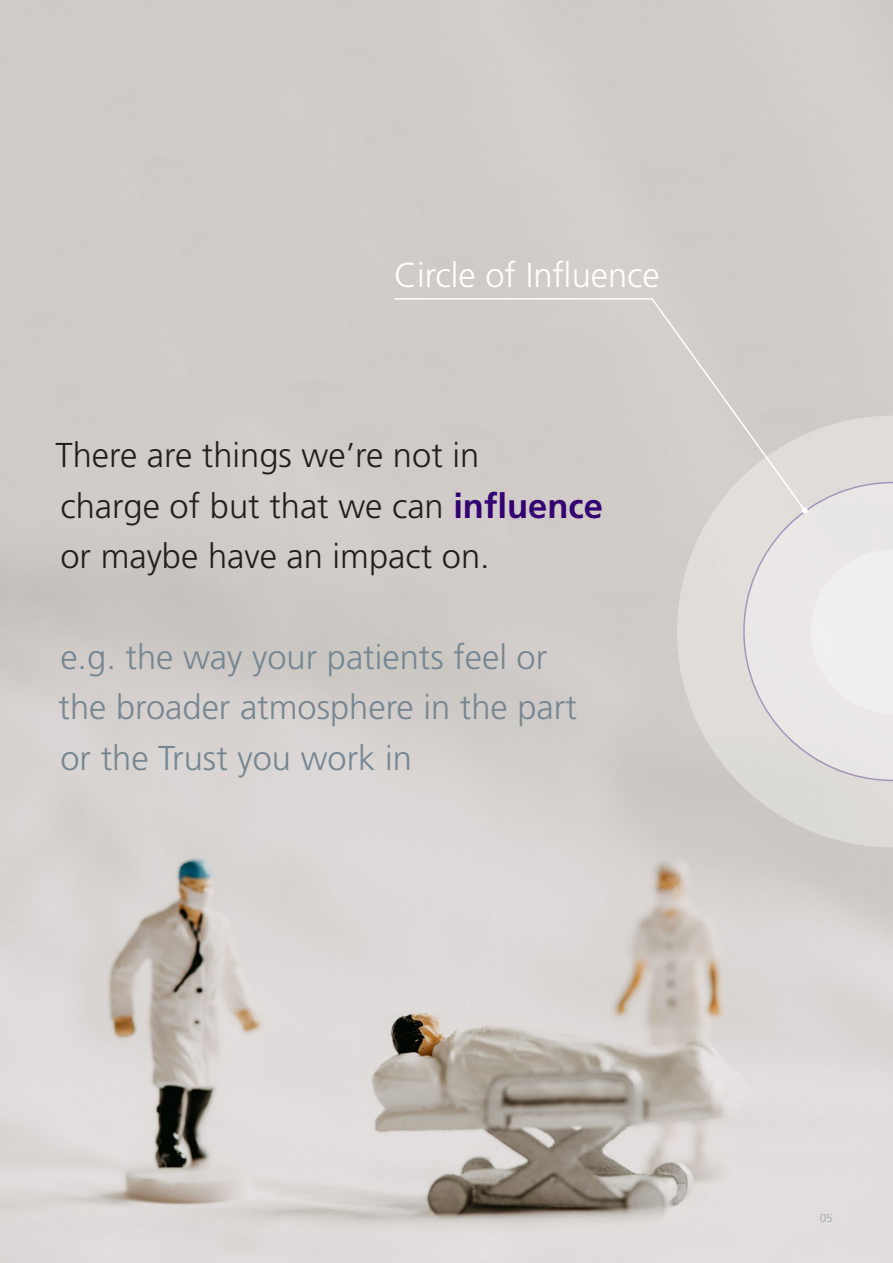
<style>
.page{position:relative;width:893px;height:1263px;background:#fff}
.page>*{position:absolute;margin:0;border:0;box-sizing:border-box;transform-origin:0 0}
.t1{font:300 34.5px/50.4px "Frutiger LT Std";color:#768692}
.t2{font:300 34.5px/50.4px "Frutiger LT Std";color:#231f20}
.t3{font:300 34.5px "Frutiger LT Std";color:#fff}
.t4{font:300 12px "Frutiger LT Std";color:#768692}
.s1{font-weight:700;color:#330072}
</style>
<div class="page">
<img style="left:0;top:0;width:893px;height:1263px">
<svg style="left:677px;top:416px;width:216px;height:431px;background:#d9d5d2"></svg>
<div style="left:393px;top:297px;width:414px;height:215px;background:#d1ccc9"></div>
<svg style="left:743px;top:482px;width:150px;height:299px;background:#e8e5e4"></svg>
<p class="t3" style="left:394px;top:256px;width:267px">Circle of Influence</p>
<p class="t2" style="left:55px;top:431px;width:549px">There are things we’re not in<br>charge of but that we can <span class="s1">influence </span>or maybe have an impact on.</p>
<p class="t1" style="left:59px;top:632px;width:520px">e.g. the way your patients feel or the broader atmosphere in the part or the Trust you work in</p>
<p class="t4" style="left:820px;top:1211px;width:15px">05</p>
</div>
